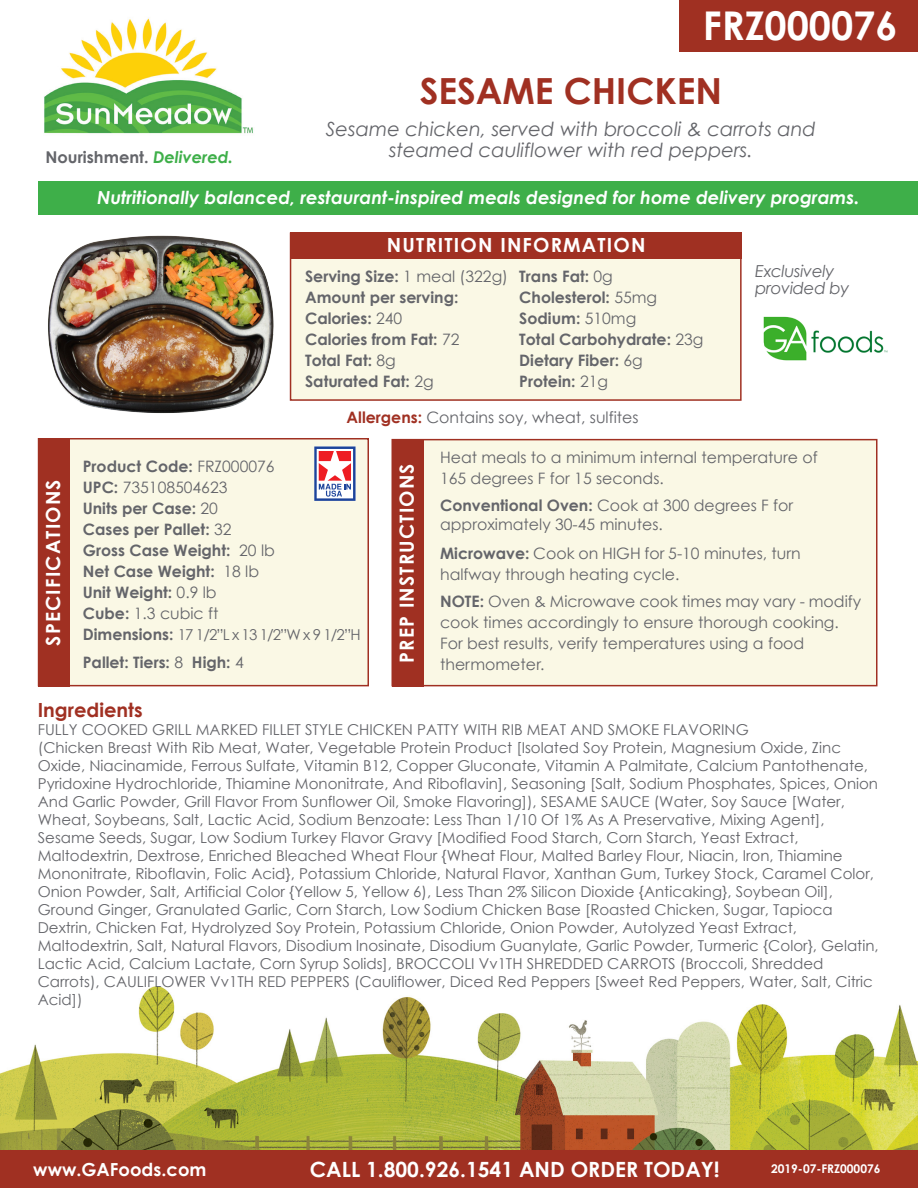
<style>
.page{position:relative;width:918px;height:1188px;background:#fff}
.page>*{position:absolute;margin:0;border:0;box-sizing:border-box;transform-origin:0 0}
.t1{font:700 39.6px "Century Gothic";color:#fff}
.t2{font:700 36px "Century Gothic";color:#a03022}
.t3{font:700 21px "Century Gothic";color:#fff}
.t4{font:italic 19.5px/21px "Century Gothic";color:#64656a;text-align:center}
.t5{font:700 19.5px "Century Gothic";letter-spacing:.06em;color:#fff}
.t6{font:700 19.5px "Century Gothic";color:#a03022}
.t7{font:italic 700 18px "Century Gothic";color:#fff}
.t8{font:700 18px "Century Gothic";color:#fff}
.t9{font:italic 16.5px "Century Gothic";letter-spacing:-.02em;color:#64656a}
.t10{font:700 16.2px "Century Gothic";color:#64656a}
.t11{font:15.75px/21px "Century Gothic";color:#64656a}
.t12{font:700 15.75px/21px "Century Gothic";color:#64656a}
.t13{font:15px/18px "Century Gothic";color:#64656a}
.t14{font:700 12px "Century Gothic";color:#fff}
.s1{font-style:italic;color:#3eaf49}
.s2{font-weight:400}
.s3{font-weight:700;color:#a03022}
.s4{font-weight:700}
.s5{font-weight:700;font-size:15.75px}
</style>
<div class="page">
<div style="left:392px;top:439px;width:486px;height:247px;background:#faf8e5;border:2px solid #a03022"></div>
<img style="left:0;top:986px;width:918px;height:164px">
<div style="left:0;top:1150px;width:918px;height:38px;background:#a03022"></div>
<div style="left:290px;top:232px;width:452px;height:169px;background:#faf8e5;border:2px solid #a03022"></div>
<div style="left:680px;top:0;width:238px;height:51px;background:#a03022"></div>
<img style="left:44px;top:18px;width:209px;height:116px">
<div style="left:291px;top:232px;width:451px;height:27px;background:#a03022"></div>
<div style="left:38px;top:438px;width:331px;height:248px;background:#faf8e5;border:2px solid #a03022"></div>
<div style="left:38px;top:438px;width:32px;height:248px;background:#a03022"></div>
<div style="left:392px;top:439px;width:31px;height:247px;background:#a03022"></div>
<img style="left:763px;top:316px;width:125px;height:45px">
<div style="left:38px;top:181px;width:880px;height:34px;background:#3eaf49"></div>
<svg style="left:314px;top:446px;width:42px;height:55px;background:#c09bb2"></svg>
<img style="left:48px;top:235px;width:226px;height:179px">
<p class="t10" style="left:46px;top:147px;width:189px">Nourishment. <span class="s1">Delivered.</span></p>
<p class="t1" style="left:703px;top:1px;width:196px">FRZ000076</p>
<p class="t2" style="left:420px;top:68px;width:304px">SESAME CHICKEN</p>
<p class="t4" style="left:326px;top:118px;width:492px">Sesame chicken, served with broccoli &amp; carrots and steamed cauliflower with red peppers.</p>
<p class="t7" style="left:97px;top:186px;width:764px">Nutritionally balanced, restaurant-inspired meals designed for home delivery programs.</p>
<p class="t5" style="left:41px;top:646px;width:168px;rotate:-90deg">SPECIFICATIONS</p>
<p class="t5" style="left:387px;top:232px;width:260px">NUTRITION INFORMATION</p>
<p class="t12" style="left:305px;top:265px;width:204px">Serving Size: <span class="s2">1 meal (322g)<br></span>Amount per serving:<br>Calories: <span class="s2">240<br></span>Calories from Fat: <span class="s2">72<br></span>Total Fat: <span class="s2">8g<br></span>Saturated Fat: <span class="s2">2g</span></p>
<p class="t12" style="left:519px;top:265px;width:186px">Trans Fat: <span class="s2">0g<br></span>Cholesterol: <span class="s2">55mg<br></span>Sodium: <span class="s2">510mg<br></span>Total Carbohydrate: <span class="s2">23g<br></span>Dietary Fiber: <span class="s2">6g<br></span>Protein: <span class="s2">21g</span></p>
<p class="t9" style="left:755px;top:261px;width:81px">Exclusively</p>
<p class="t9" style="left:755px;top:278px;width:96px">provided by</p>
<p class="t11" style="left:347px;top:407px;width:293px"><span class="s3">Allergens:</span> Contains soy, wheat, sulfites</p>
<p class="t11" style="left:440px;top:446px;width:379px">Heat meals to a minimum internal temperature of<br>165 degrees F for 15 seconds.</p>
<p class="t11" style="left:440px;top:495px;width:355px;line-height:18.9px"><span class="s4">Conventional Oven:</span> Cook at 300 degrees F for approximately 30-45 minutes.</p>
<p class="t11" style="left:440px;top:542px;width:362px"><span class="s4">Microwave:</span> Cook on HIGH for 5-10 minutes, turn halfway through heating cycle.</p>
<p class="t11" style="left:440px;top:590px;width:423px"><span class="s4">NOTE:</span> Oven &amp; Microwave cook times may vary - modify cook times accordingly to ensure thorough cooking.<br>For best results, verify temperatures using a food thermometer.</p>
<p class="t12" style="left:83px;top:455px;width:194px">Product Code: <span class="s2">FRZ000076<br></span>UPC: <span class="s2">735108504623<br></span>Units per Case: <span class="s2">20<br></span>Cases per Pallet: <span class="s2">32<br></span>Gross Case Weight: <span class="s2">20 lb<br></span>Net Case Weight: <span class="s2">18 lb<br></span>Unit Weight: <span class="s2">0.9 lb<br></span>Cube: <span class="s2">1.3 cubic ft</span></p>
<p class="t13" style="left:83px;top:625px;width:279px"><span class="s5">Dimensions:</span> 17 1/2”L x 13 1/2”W x 9 1/2”H</p>
<p class="t12" style="left:83px;top:651px;width:163px">Pallet: Tiers: <span class="s2">8</span> High: <span class="s2">4</span></p>
<p class="t5" style="left:394px;top:663px;width:201px;rotate:-90deg">PREP INSTRUCTIONS</p>
<p class="t6" style="left:38px;top:697px;width:106px">Ingredients</p>
<p class="t13" style="left:38px;top:720px;width:842px">FULLY COOKED GRILL MARKED FILLET STYLE CHICKEN PATTY WITH RIB MEAT AND SMOKE FLAVORING<br>(Chicken Breast With Rib Meat, Water, Vegetable Protein Product [Isolated Soy Protein, Magnesium Oxide, Zinc Oxide, Niacinamide, Ferrous Sulfate, Vitamin B12, Copper Gluconate, Vitamin A Palmitate, Calcium Pantothenate, Pyridoxine Hydrochloride, Thiamine Mononitrate, And Riboflavin], Seasoning [Salt, Sodium Phosphates, Spices, Onion And Garlic Powder, Grill Flavor From Sunflower Oil, Smoke Flavoring]), SESAME SAUCE (Water, Soy Sauce [Water, Wheat, Soybeans, Salt, Lactic Acid, Sodium Benzoate: Less Than 1/10 Of 1% As A Preservative, Mixing Agent], Sesame Seeds, Sugar, Low Sodium Turkey Flavor Gravy [Modified Food Starch, Corn Starch, Yeast Extract, Maltodextrin, Dextrose, Enriched Bleached Wheat Flour {Wheat Flour, Malted Barley Flour, Niacin, Iron, Thiamine Mononitrate, Riboflavin, Folic Acid}, Potassium Chloride, Natural Flavor, Xanthan Gum, Turkey Stock, Caramel Color, Onion Powder, Salt, Artificial Color {Yellow 5, Yellow 6), Less Than 2% Silicon Dioxide {Anticaking}, Soybean Oil], Ground Ginger, Granulated Garlic, Corn Starch, Low Sodium Chicken Base [Roasted Chicken, Sugar, Tapioca Dextrin, Chicken Fat, Hydrolyzed Soy Protein, Potassium Chloride, Onion Powder, Autolyzed Yeast Extract, Maltodextrin, Salt, Natural Flavors, Disodium lnosinate, Disodium Guanylate, Garlic Powder, Turmeric {Color}, Gelatin, Lactic Acid, Calcium Lactate, Corn Syrup Solids], BROCCOLI Vv1TH SHREDDED CARROTS (Broccoli, Shredded Carrots), CAULIFLOWER Vv1TH RED PEPPERS (Cauliflower, Diced Red Peppers [Sweet Red Peppers, Water, Salt, Citric Acid])</p>
<p class="t8" style="left:33px;top:1158px;width:175px">www.GAFoods.com</p>
<p class="t3" style="left:310px;top:1156px;width:411px">CALL 1.800.926.1541 AND ORDER TODAY!</p>
<p class="t14" style="left:771px;top:1161px;width:111px">2019-07-FRZ000076</p>
</div>
